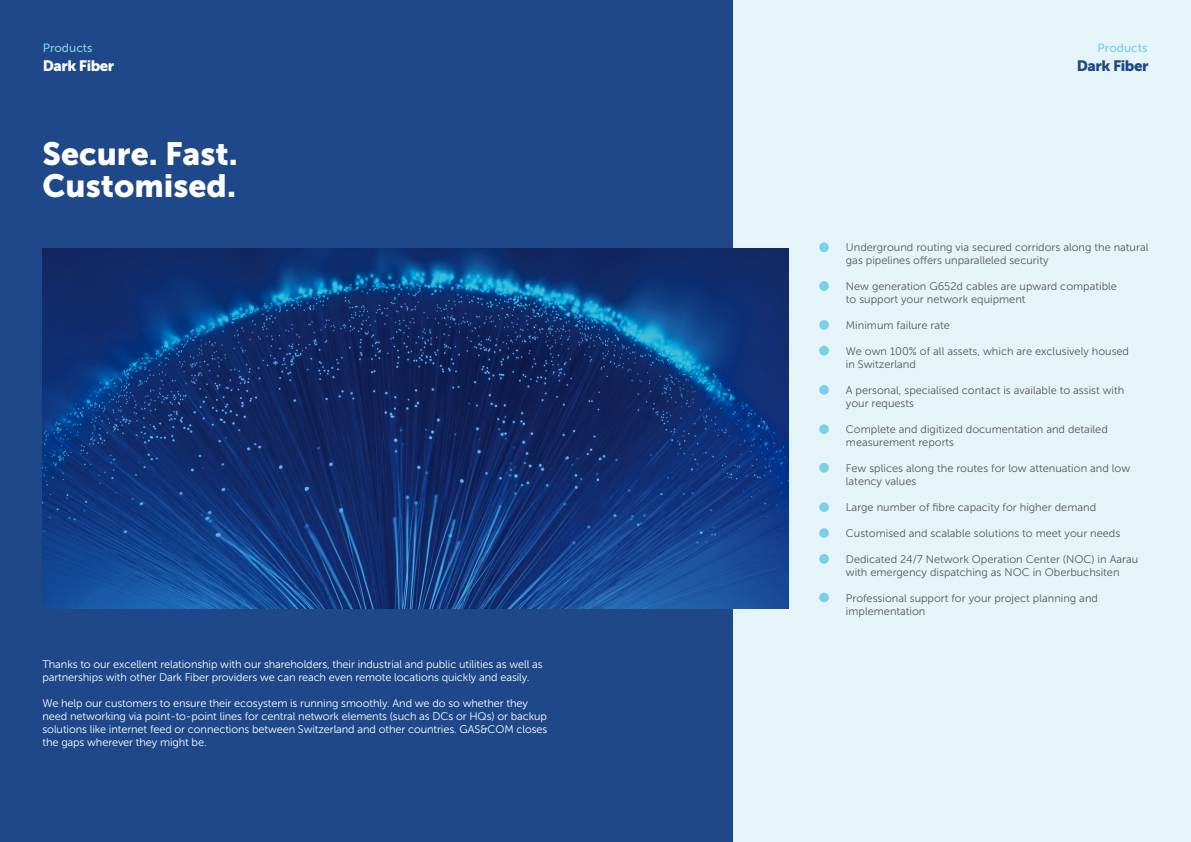
<style>
.page{position:relative;width:1191px;height:842px;background:#fff}
.page>*{position:absolute;margin:0;border:0;box-sizing:border-box;transform-origin:0 0}
.t1{font:32px "Museo Sans 900";color:#fff}
.t2{font:15px "Museo Sans 900";letter-spacing:-.03em;color:#fff}
.t3{font:15px "Museo Sans 900";letter-spacing:-.03em;color:#1e488a}
.t4{font:12px "Museo Sans 500";color:#7ad0e4}
.t5{font:11px/13px "Museo Sans 300";color:#57585a}
.t6{font:11px/13px "Museo Sans 300";letter-spacing:-.01em;color:#fff}
</style>
<div class="page">
<div style="left:0;top:0;width:733px;height:842px;background:#1e488a"></div>
<div style="left:733px;top:0;width:458px;height:842px;background:#e4f4f8"></div>
<div style="left:819px;top:242px;width:10px;height:10px;background:#7ad0e4;border-radius:50%"></div>
<div style="left:819px;top:281px;width:10px;height:10px;background:#7ad0e4;border-radius:50%"></div>
<div style="left:819px;top:320px;width:10px;height:10px;background:#7ad0e4;border-radius:50%"></div>
<div style="left:819px;top:346px;width:10px;height:9px;background:#7ad0e4;border-radius:50%"></div>
<div style="left:819px;top:385px;width:10px;height:10px;background:#7ad0e4;border-radius:50%"></div>
<div style="left:819px;top:424px;width:10px;height:10px;background:#7ad0e4;border-radius:50%"></div>
<div style="left:819px;top:463px;width:10px;height:10px;background:#7ad0e4;border-radius:50%"></div>
<div style="left:819px;top:502px;width:10px;height:10px;background:#7ad0e4;border-radius:50%"></div>
<div style="left:819px;top:528px;width:10px;height:10px;background:#7ad0e4;border-radius:50%"></div>
<div style="left:819px;top:554px;width:10px;height:10px;background:#7ad0e4;border-radius:50%"></div>
<div style="left:819px;top:593px;width:10px;height:9px;background:#7ad0e4;border-radius:50%"></div>
<img style="left:43px;top:248px;width:745px;height:361px">
<p class="t4" style="left:43px;top:41px;width:51px">Products</p>
<p class="t2" style="left:43px;top:57px;width:73px">Dark Fiber</p>
<p class="t1" style="left:43px;top:136px;width:197px">Secure. Fast.</p>
<p class="t1" style="left:43px;top:168px;width:195px">Customised.</p>
<p class="t6" style="left:43px;top:658px;width:501px">Thanks to our excellent relationship with our shareholders, their industrial and public utilities as well as partnerships with other Dark Fiber providers we can reach even remote locations quickly and easily.</p>
<p class="t6" style="left:43px;top:697px;width:506px">We help our customers to ensure their ecosystem is running smoothly. And we do so whether they need networking via point-to-point lines for central network elements (such as DCs or HQs) or backup solutions like internet feed or connections between Switzerland and other countries. GAS&amp;COM closes the gaps wherever they might be.</p>
<p class="t4" style="left:1097px;top:41px;width:51px">Products</p>
<p class="t3" style="left:1076px;top:57px;width:73px">Dark Fiber</p>
<p class="t5" style="left:846px;top:240px;width:304px">Underground routing via secured corridors along the natural gas pipelines offers unparalleled security</p>
<p class="t5" style="left:846px;top:279px;width:272px">New generation G652d cables are upward compatible</p>
<p class="t5" style="left:846px;top:293px;width:181px">to support your network equipment</p>
<p class="t5" style="left:846px;top:319px;width:105px">Minimum failure rate</p>
<p class="t5" style="left:846px;top:345px;width:285px">We own 100% of all assets, which are exclusively housed</p>
<p class="t5" style="left:846px;top:358px;width:71px">in Switzerland</p>
<p class="t5" style="left:846px;top:384px;width:280px">A personal, specialised contact is available to assist with your requests</p>
<p class="t5" style="left:846px;top:423px;width:263px">Complete and digitized documentation and detailed measurement reports</p>
<p class="t5" style="left:846px;top:462px;width:286px">Few splices along the routes for low attenuation and low latency values</p>
<p class="t5" style="left:846px;top:501px;width:252px">Large number of fibre capacity for higher demand</p>
<p class="t5" style="left:846px;top:527px;width:276px">Customised and scalable solutions to meet your needs</p>
<p class="t5" style="left:846px;top:553px;width:294px">Dedicated 24/7 Network Operation Center (NOC) in Aarau with emergency dispatching as NOC in Oberbuchsiten</p>
<p class="t5" style="left:846px;top:592px;width:254px">Professional support for your project planning and implementation</p>
</div>
